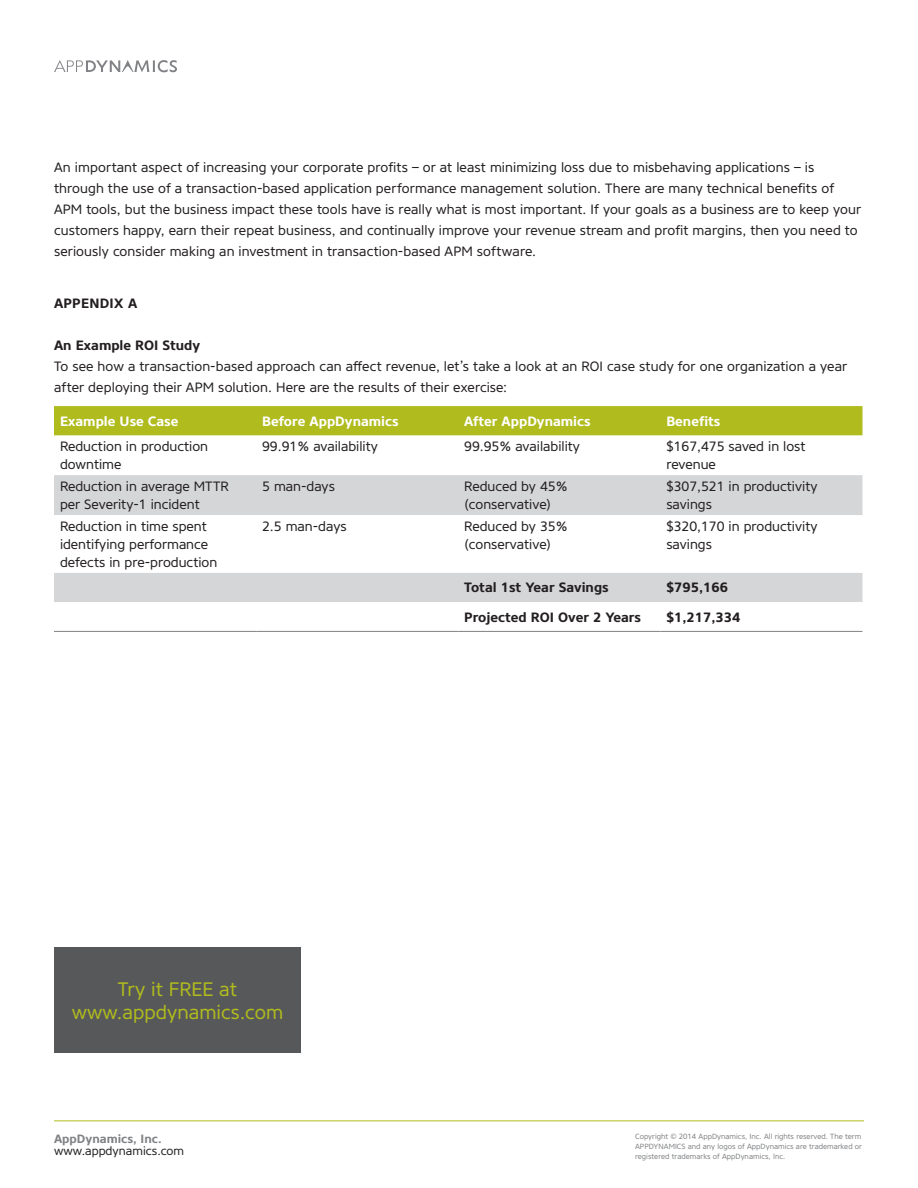
<style>
.page{position:relative;width:918px;height:1188px;background:#fff}
.page>*{position:absolute;margin:0;border:0;box-sizing:border-box;transform-origin:0 0}
.Callout{font:19.5px/23.4px "Core Sans NR45";color:#b0bb1d;text-align:center}
.L4_Body__text{font:13.5px/21px "Core Sans NR45";letter-spacing:.01em;color:#231f20}
.Body_Copy{font:13.5px/18px "Core Sans NR45";color:#231f20}
.Body_Copy-2{font:700 13.5px "Core Sans NR65";color:#231f20}
.L4_Body__head{font:700 13.5px "Core Sans NR65";color:#fff}
.L3_Body__head{font:700 13.5px "Core Sans NR65";color:#231f20}
.L1_Title{font:700 13.5px "Core Sans NR65";letter-spacing:.02em;color:#231f20}
.Footer_-_URL{font:12px "Core Sans NR45";color:#231f20}
.Footer_-_Bold{font:700 12px "Core Sans NR65";color:#808285}
.Footer_-_Copyright{font:7.5px/9.8px "Core Sans NR45";color:#808285;text-align:justify}
</style>
<div class="page">
<hr style="left:54px;top:1120px;width:810px;height:1px;background:#b0bb1d">
<svg style="left:54px;top:60px;width:123px;height:12px"></svg>
<div style="left:54px;top:406px;width:808px;height:29px;background:#b0bb1d"></div>
<svg style="left:54px;top:475px;width:808px;height:127px;fill:#d5d6d8"></svg>
<svg style="left:54px;top:630px;width:808px;height:1px"></svg>
<hr style="left:54px;top:631px;width:202px;height:1px;background:#808285">
<hr style="left:256px;top:631px;width:202px;height:1px;background:#808285">
<hr style="left:458px;top:631px;width:202px;height:1px;background:#808285">
<hr style="left:660px;top:631px;width:202px;height:1px;background:#808285">
<div style="left:55px;top:948px;width:246px;height:105px;background:#57585a"></div>
<p class="L4_Body__text" style="left:54px;top:157px;width:809px">An important aspect of increasing your corporate profits – or at least minimizing loss due to misbehaving applications – is through the use of a transaction-based application performance management solution. There are many technical benefits of APM tools, but the business impact these tools have is really what is most important. If your goals as a business are to keep your customers happy, earn their repeat business, and continually improve your revenue stream and profit margins, then you need to seriously consider making an investment in transaction-based APM software.</p>
<p class="L1_Title" style="left:54px;top:295px;width:85px">APPENDIX A</p>
<p class="L3_Body__head" style="left:54px;top:337px;width:148px">An Example ROI Study</p>
<p class="L4_Body__text" style="left:54px;top:356px;width:795px">To see how a transaction-based approach can affect revenue, let’s take a look at an ROI case study for one organization a year after deploying their APM solution. Here are the results of their exercise:</p>
<p class="L4_Body__head" style="left:60px;top:412px;width:120px">Example Use Case</p>
<p class="L4_Body__head" style="left:262px;top:412px;width:138px">Before AppDynamics</p>
<p class="L4_Body__head" style="left:464px;top:412px;width:128px">After AppDynamics</p>
<p class="L4_Body__head" style="left:666px;top:412px;width:56px">Benefits</p>
<p class="Body_Copy" style="left:60px;top:438px;width:150px">Reduction in production downtime</p>
<p class="Body_Copy" style="left:262px;top:438px;width:117px">99.91% availability</p>
<p class="Body_Copy" style="left:464px;top:438px;width:117px">99.95% availability</p>
<p class="Body_Copy" style="left:666px;top:438px;width:141px">$167,475 saved in lost revenue</p>
<p class="Body_Copy" style="left:60px;top:477px;width:170px">Reduction in average MTTR per Severity-1 incident</p>
<p class="Body_Copy" style="left:262px;top:477px;width:74px">5 man-days</p>
<p class="Body_Copy" style="left:464px;top:477px;width:105px">Reduced by 45% (conservative)</p>
<p class="Body_Copy" style="left:666px;top:477px;width:153px">$307,521 in productivity savings</p>
<p class="Body_Copy" style="left:60px;top:517px;width:159px">Reduction in time spent identifying performance defects in pre-production</p>
<p class="Body_Copy" style="left:262px;top:517px;width:86px">2.5 man-days</p>
<p class="Body_Copy" style="left:464px;top:517px;width:105px">Reduced by 35% (conservative)</p>
<p class="Body_Copy" style="left:666px;top:517px;width:153px">$320,170 in productivity savings</p>
<p class="Body_Copy-2" style="left:464px;top:579px;width:146px">Total 1st Year Savings</p>
<p class="Body_Copy-2" style="left:666px;top:579px;width:63px">$795,166</p>
<p class="Body_Copy-2" style="left:464px;top:608px;width:179px">Projected ROI Over 2 Years</p>
<p class="Body_Copy-2" style="left:666px;top:608px;width:75px">$1,217,334</p>
<p class="Callout" style="left:72px;top:977px;width:213px">Try it FREE at www.appdynamics.com</p>
<p class="Footer_-_Bold" style="left:54px;top:1131px;width:109px">AppDynamics, Inc.</p>
<p class="Footer_-_URL" style="left:54px;top:1143px;width:132px">www.appdynamics.com</p>
<p class="Footer_-_Copyright" style="left:635px;top:1132px;width:229px">Copyright © 2014 AppDynamics, Inc. All rights reserved. The term APPDYNAMICS and any logos of AppDynamics are trademarked or registered trademarks of AppDynamics, Inc.</p>
</div>
